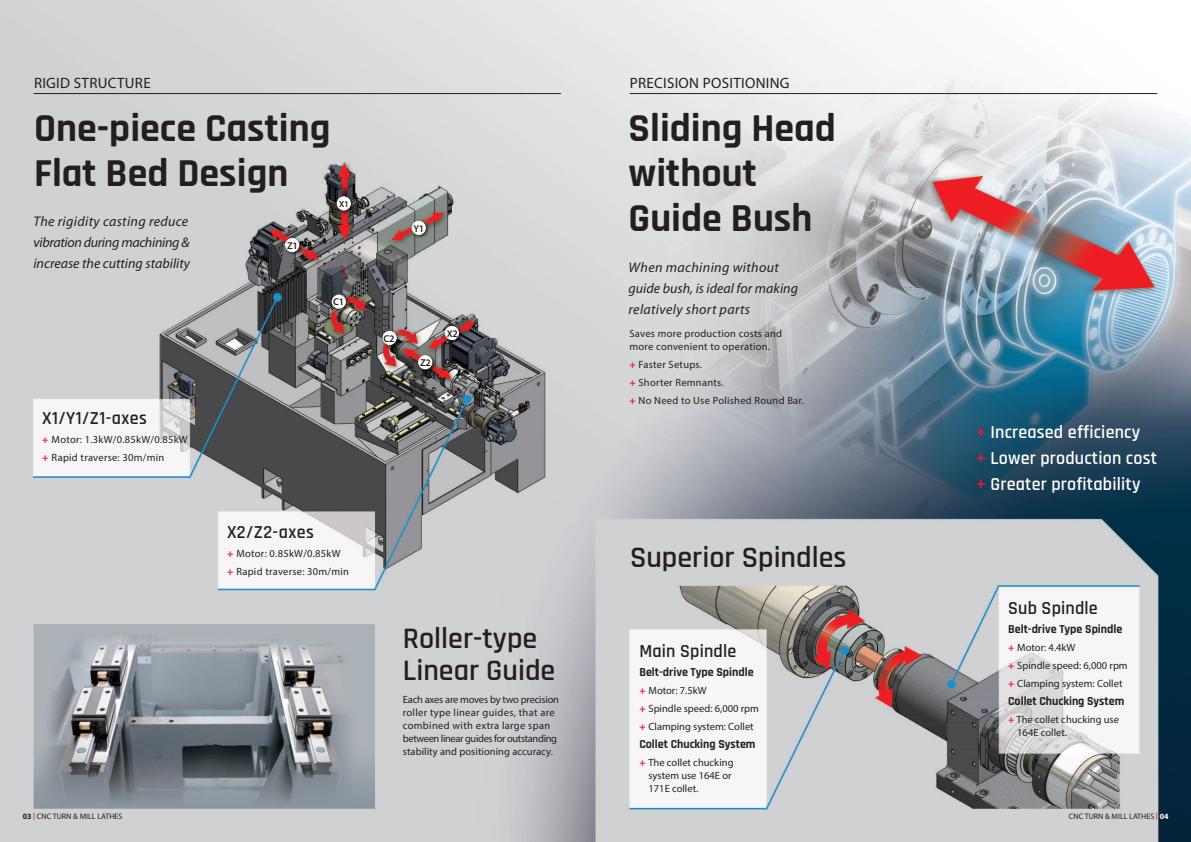
<style>
.page{position:relative;width:1191px;height:842px;background:#fff}
.page>*{position:absolute;margin:0;border:0;box-sizing:border-box;transform-origin:0 0}
.t1{font:700 40px/45px "Rajdhani";color:#231f20}
.t2{font:600 30px/32px "Rajdhani";color:#231f20}
.t3{font:600 18.5px/26px "Rajdhani";letter-spacing:.01em;color:#fff}
.t4{font:600 18.5px "Rajdhani";letter-spacing:.01em;color:#231f20}
.t5{font:15px "Myriad Pro";letter-spacing:.02em;color:#231f20}
.t6{font:italic 14px/21px "Myriad Pro";color:#231f20}
.t7{font:italic 14px/21px "Myriad Pro";letter-spacing:.025em;color:#231f20}
.t8{font:700 12.4px "Rajdhani";color:#231f20}
.t9{font:10.5px/13px "Myriad Pro";letter-spacing:.005em;color:#231f20}
.t10{font:10.5px/18px "Myriad Pro";letter-spacing:.025em;color:#231f20}
.t11{font:600 10px "Myriad Pro";letter-spacing:-.025em;color:#231f20}
.t12{font:600 8.9px "Myriad Pro";color:#231f20}
.t13{font:8px "Myriad Pro";color:#231f20}
.s1{font-weight:700;color:#ee1d23}
.s2{color:#ee1d23}
.s3{font-family:"Myriad";font-weight:700}
.s4{font-weight:700;font-size:7px;color:#ee1d23}
.s5{font-family:"Myriad";font-weight:700;color:#fff}
</style>
<div class="page">
<img style="left:0;top:0;width:1191px;height:842px">
<hr style="left:630px;top:93px;width:527px;height:1px;background:#231f20">
<hr style="left:33px;top:93px;width:528px;height:1px;background:#231f20">
<img style="left:409px;top:218px;width:23px;height:23px">
<div style="left:412px;top:221px;width:14px;height:14px;background:#fff;border-radius:50%"></div>
<img style="left:334px;top:193px;width:23px;height:23px">
<div style="left:337px;top:196px;width:14px;height:14px;background:#fff;border-radius:50%"></div>
<img style="left:329px;top:292px;width:23px;height:23px">
<div style="left:332px;top:295px;width:14px;height:14px;background:#fff;border-radius:50%"></div>
<img style="left:379px;top:328px;width:23px;height:23px">
<div style="left:382px;top:331px;width:15px;height:14px;background:#fff;border-radius:50%"></div>
<img style="left:442px;top:323px;width:23px;height:23px">
<div style="left:445px;top:326px;width:14px;height:14px;background:#fff;border-radius:50%"></div>
<img style="left:415px;top:352px;width:23px;height:23px">
<div style="left:418px;top:355px;width:14px;height:14px;background:#fff;border-radius:50%"></div>
<img style="left:282px;top:235px;width:23px;height:23px">
<div style="left:285px;top:238px;width:14px;height:14px;background:#fff;border-radius:50%"></div>
<h3 class="t5" style="left:34px;top:73px;width:118px">RIGID STRUCTURE</h3>
<h1 class="t1" style="left:34px;top:106px;width:298px">One-piece Casting<br>Flat Bed Design</h1>
<h3 class="t6" style="left:33px;top:211px;width:158px">The rigidity casting reduce vibration during machining &amp; increase the cutting stability</h3>
<p class="t11" style="left:287px;top:239px;width:12px">Z1</p>
<p class="t12" style="left:339px;top:198px;width:11px">X1</p>
<p class="t11" style="left:333px;top:296px;width:12px">C1</p>
<h3 class="t4" style="left:42px;top:407px;width:106px">X1/Y1/Z1-axes</h3>
<p class="t10" style="left:42px;top:430px;width:147px"><span class="s1">+</span> Motor: 1.3kW/0.85kW/0.85kW <span class="s1">+</span> Rapid traverse: 30m/min</p>
<h3 class="t4" style="left:227px;top:521px;width:88px">X2/Z2-axes</h3>
<p class="t10" style="left:227px;top:544px;width:124px"><span class="s1">+</span> Motor: 0.85kW/0.85kW <span class="s1">+</span> Rapid traverse: 30m/min</p>
<p class="t11" style="left:413px;top:222px;width:12px">Y1</p>
<p class="t11" style="left:384px;top:332px;width:12px">C2</p>
<p class="t11" style="left:420px;top:356px;width:12px">Z2</p>
<p class="t11" style="left:447px;top:327px;width:13px">X2</p>
<h2 class="t2" style="left:403px;top:624px;width:154px">Roller-type<br>Linear Guide</h2>
<p class="t9" style="left:403px;top:693px;width:158px">Each axes are moves by two precision roller type linear guides, that are combined with extra large span between linear guides for outstanding stability and positioning accuracy.</p>
<h3 class="t5" style="left:630px;top:73px;width:161px">PRECISION POSITIONING</h3>
<h1 class="t1" style="left:628px;top:106px;width:209px">Sliding Head without<br>Guide Bush</h1>
<h3 class="t7" style="left:628px;top:257px;width:171px">When machining without guide bush, is ideal for making relatively short parts</h3>
<p class="t10" style="left:629px;top:327px;width:154px;line-height:13px">Saves more production costs and more convenient to operation.</p>
<p class="t10" style="left:629px;top:355px;width:176px"><span class="s1">+</span> Faster Setups.<br><span class="s1">+</span> Shorter Remnants.<br><span class="s1">+</span> No Need to Use Polished Round Bar.</p>
<h2 class="t2" style="left:630px;top:542px;width:218px">Superior Spindles</h2>
<h3 class="t4" style="left:639px;top:640px;width:98px">Main Spindle</h3>
<p class="t8" style="left:639px;top:665px;width:116px">Belt-drive Type Spindle</p>
<p class="t9" style="left:639px;top:682px;width:121px;line-height:18px"><span class="s1">+</span> Motor: 7.5kW<br><span class="s1">+</span> Spindle speed: 6,000 rpm <span class="s1">+</span> Clamping system: Collet</p>
<p class="t8" style="left:639px;top:737px;width:118px">Collet Chucking System</p>
<p class="t9" style="left:648px;top:756px;width:87px;text-indent:-9px"><span class="s1">+</span> The collet chucking system use 164E or<br>171E collet.</p>
<h3 class="t3" style="left:976px;top:419px;width:182px"><span class="s2">+</span> Increased efficiency<br><span class="s2">+</span> Lower production cost <span class="s2">+</span> Greater profitability</h3>
<h3 class="t4" style="left:1008px;top:597px;width:91px">Sub Spindle</h3>
<p class="t8" style="left:1008px;top:621px;width:116px">Belt-drive Type Spindle</p>
<p class="t9" style="left:1008px;top:638px;width:121px;line-height:18px"><span class="s1">+</span> Motor: 4.4kW<br><span class="s1">+</span> Spindle speed: 6,000 rpm <span class="s1">+</span> Clamping system: Collet</p>
<p class="t8" style="left:1008px;top:693px;width:118px">Collet Chucking System</p>
<p class="t9" style="left:1017px;top:713px;width:103px;text-indent:-9px"><span class="s1">+</span> The collet chucking use<br>164E collet.</p>
<p class="t13" style="left:23px;top:812px;width:101px"><span class="s3">03</span> <span class="s4">|</span> CNC TURN &amp; MILL LATHES</p>
<p class="t13" style="left:1068px;top:812px;width:101px">CNC TURN &amp; MILL LATHES <span class="s4">|</span> <span class="s5">04</span></p>
</div>
